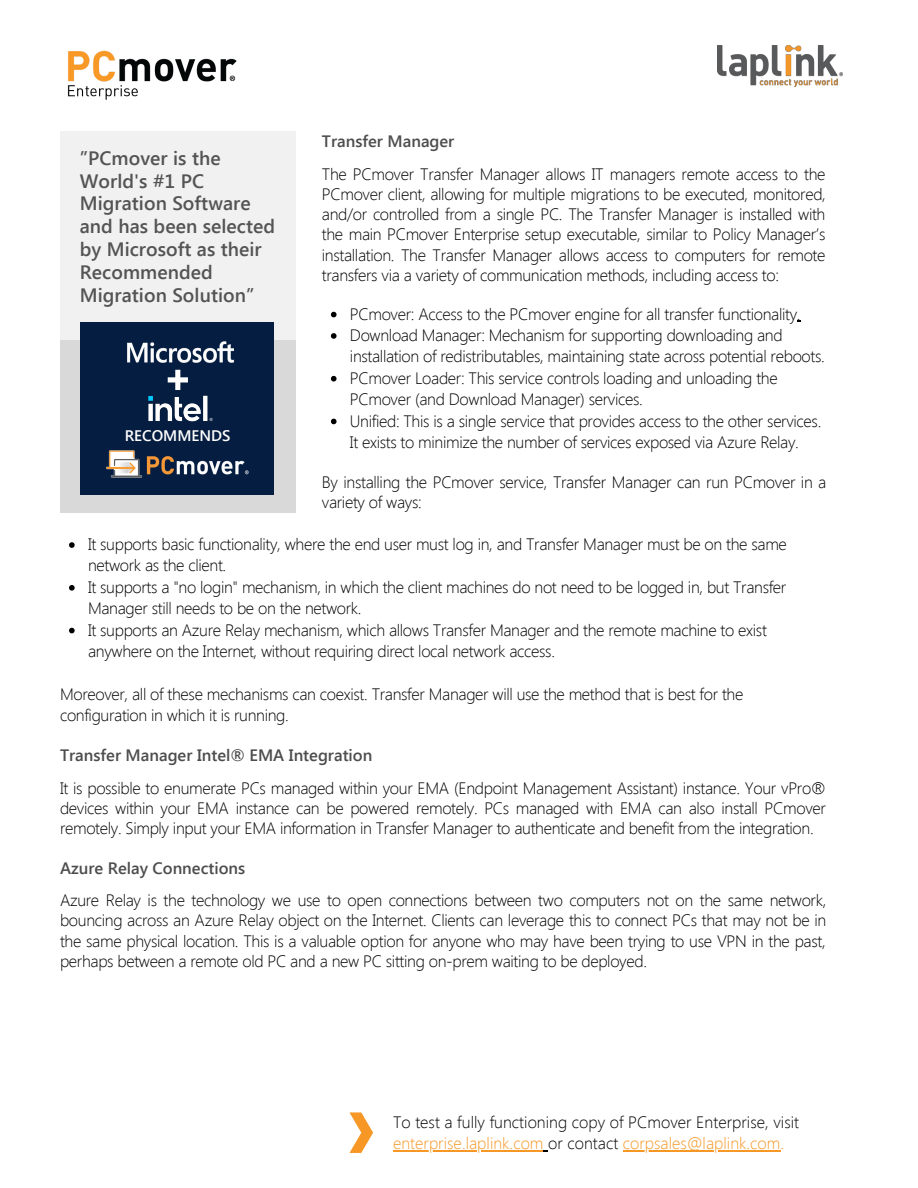
<style>
.page{position:relative;width:918px;height:1188px;background:#fff}
.page>*{position:absolute;margin:0;border:0;box-sizing:border-box;transform-origin:0 0}
.t1{font:600 19.35px/22.8px "Segoe UI";letter-spacing:.005em;color:#545454}
.t2{font:300 16.5px/21.3px "Segoe UI";letter-spacing:-.02em;color:#000}
.t3{font:300 16.5px/21.3px "Segoe UI";letter-spacing:.005em;color:#000}
.t4{font:600 16.5px "Segoe UI";color:#4d4d4d}
.t5{font:600 15.3px "Segoe UI";color:#fff}
.s1{color:#f79726}
</style>
<div class="page">
<img style="left:717px;top:46px;width:125px;height:40px">
<img style="left:67px;top:50px;width:170px;height:50px">
<div style="left:60px;top:131px;width:235px;height:331px;background:#f1f1f1"></div>
<div style="left:60px;top:340px;width:235px;height:172px;background:#d9d9d9"></div>
<div style="left:80px;top:323px;width:194px;height:171px;background:#051d40"></div>
<img style="left:127px;top:341px;width:106px;height:22px">
<img style="left:148px;top:395px;width:64px;height:26px">
<svg style="left:168px;top:370px;width:20px;height:20px"></svg>
<img style="left:106px;top:450px;width:143px;height:28px">
<svg style="left:331px;top:312px;width:6px;height:5px"></svg>
<svg style="left:331px;top:333px;width:6px;height:6px"></svg>
<svg style="left:331px;top:376px;width:6px;height:6px"></svg>
<svg style="left:331px;top:419px;width:6px;height:5px"></svg>
<svg style="left:69px;top:542px;width:6px;height:6px"></svg>
<svg style="left:69px;top:585px;width:6px;height:6px"></svg>
<svg style="left:69px;top:628px;width:6px;height:5px"></svg>
<svg style="left:349px;top:1112px;width:24px;height:41px"></svg>
<hr style="left:393px;top:1150px;width:151px;height:1px;background:#f79726">
<hr style="left:623px;top:1150px;width:157px;height:1px;background:#f79726">
<p class="t1" style="left:80px;top:145px;width:197px">”PCmover is the<br>World's #1 PC<br>Migration Software and has been selected by Microsoft as their<br>Recommended<br>Migration Solution”</p>
<p class="t5" style="left:125px;top:425px;width:107px">RECOMMENDS</p>
<p class="t4" style="left:322px;top:130px;width:134px">Transfer Manager</p>
<p class="t2" style="left:322px;top:163px;width:505px;line-height:20.2px;text-align:justify">The PCmover Transfer Manager allows IT managers remote access to the PCmover client, allowing for multiple migrations to be executed, monitored, and/or controlled from a single PC. The Transfer Manager is installed with the main PCmover Enterprise setup executable, similar to Policy Manager’s installation. The Transfer Manager allows access to computers for remote transfers via a variety of communication methods, including access to:</p>
<p class="t2" style="left:350px;top:302px;width:476px">PCmover: Access to the PCmover engine for all transfer functionality.<br>Download Manager: Mechanism for supporting downloading and installation of redistributables, maintaining state across potential reboots.<br>PCmover Loader: This service controls loading and unloading the PCmover (and Download Manager) services.<br>Unified: This is a single service that provides access to the other services.<br>It exists to minimize the number of services exposed via Azure Relay.</p>
<p class="t2" style="left:322px;top:471px;width:506px;line-height:20.2px">By installing the PCmover service, Transfer Manager can run PCmover in a variety of ways:</p>
<p class="t2" style="left:88px;top:533px;width:700px">It supports basic functionality, where the end user must log in, and Transfer Manager must be on the same network as the client.<br>It supports a "no login" mechanism, in which the client machines do not need to be logged in, but Transfer Manager still needs to be on the network.<br>It supports an Azure Relay mechanism, which allows Transfer Manager and the remote machine to exist anywhere on the Internet, without requiring direct local network access.</p>
<p class="t2" style="left:60px;top:682px;width:685px">Moreover, all of these mechanisms can coexist. Transfer Manager will use the method that is best for the configuration in which it is running.</p>
<p class="t4" style="left:60px;top:743px;width:314px">Transfer Manager Intel® EMA Integration</p>
<p class="t2" style="left:60px;top:777px;width:767px;line-height:20.2px;text-align:justify">It is possible to enumerate PCs managed within your EMA (Endpoint Management Assistant) instance. Your vPro® devices within your EMA instance can be powered remotely. PCs managed with EMA can also install PCmover remotely. Simply input your EMA information in Transfer Manager to authenticate and benefit from the integration.</p>
<p class="t4" style="left:60px;top:856px;width:187px">Azure Relay Connections</p>
<p class="t2" style="left:60px;top:889px;width:768px;line-height:20.2px;text-align:justify">Azure Relay is the technology we use to open connections between two computers not on the same network, bouncing across an Azure Relay object on the Internet. Clients can leverage this to connect PCs that may not be in the same physical location. This is a valuable option for anyone who may have been trying to use VPN in the past, perhaps between a remote old PC and a new PC sitting on-prem waiting to be deployed.</p>
<p class="t3" style="left:393px;top:1110px;width:408px">To test a fully functioning copy of PCmover Enterprise, visit <span class="s1">enterprise.laplink.com</span> or contact <span class="s1">corpsales@laplink.com.</span></p>
</div>
